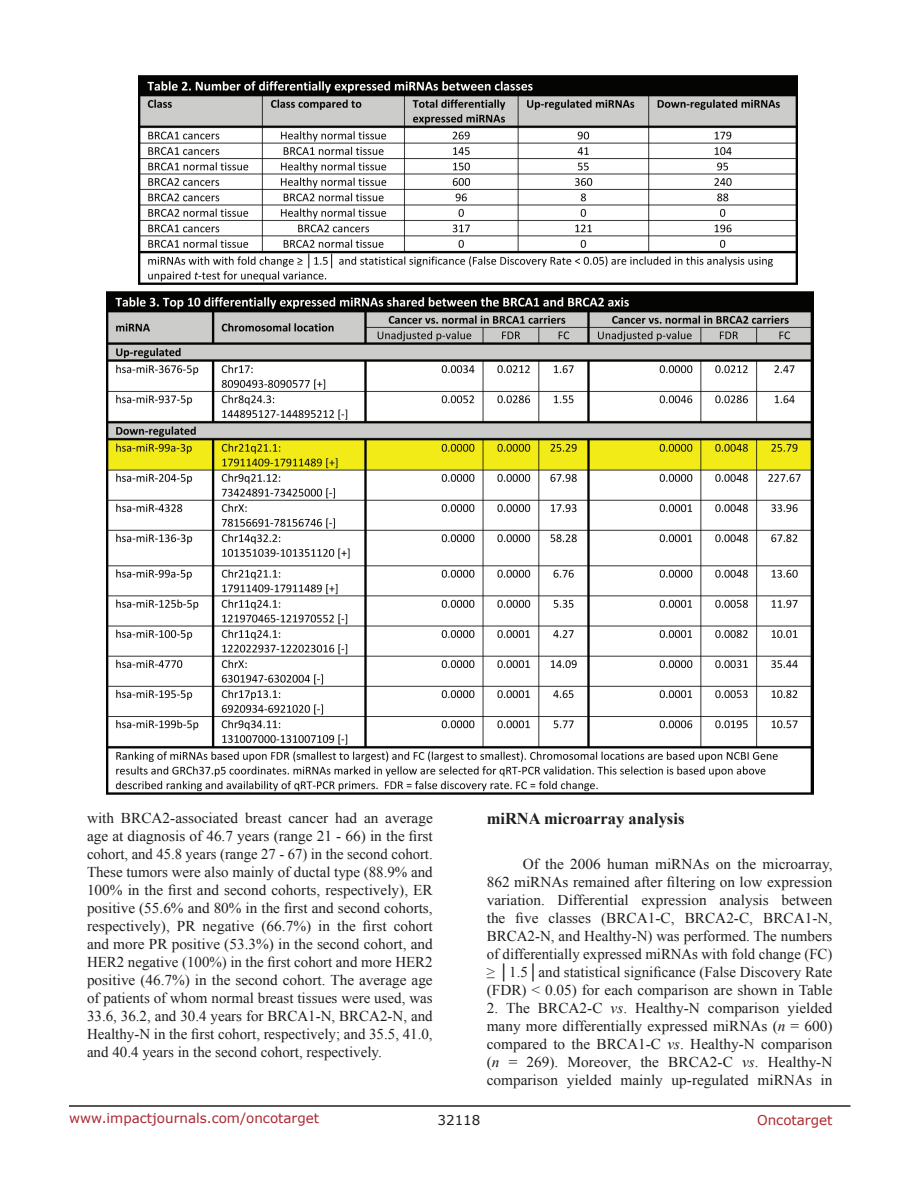
<style>
.page{position:relative;width:918px;height:1188px;background:#fff}
.page>*{position:absolute;margin:0;border:0;box-sizing:border-box;transform-origin:0 0}
.t1{font:700 16.5px "Times New Roman";color:#201d20}
.t2{font:15px/18px "Times New Roman";color:#201d20;text-align:justify}
.t3{font:13.5px "Verdana";color:#ac2830}
.t4{font:13.5px "Verdana";color:#201d20}
.s1{font-style:italic}
</style>
<div class="page">
<hr style="left:69px;top:1105px;width:781px;height:2px;background:#231f20">
<img style="left:139px;top:76px;width:658px;height:209px">
<img style="left:106px;top:292px;width:707px;height:503px">
<p class="t2" style="left:87px;top:809px;width:347px">with BRCA2-associated breast cancer had an average age at diagnosis of 46.7 years (range 21 - 66) in the first cohort, and 45.8 years (range 27 - 67) in the second cohort.<br>These tumors were also mainly of ductal type (88.9% and 100% in the first and second cohorts, respectively), ER positive (55.6% and 80% in the first and second cohorts, respectively), PR negative (66.7%) in the first cohort and more PR positive (53.3%) in the second cohort, and HER2 negative (100%) in the first cohort and more HER2 positive (46.7%) in the second cohort. The average age of patients of whom normal breast tissues were used, was 33.6, 36.2, and 30.4 years for BRCA1-N, BRCA2-N, and Healthy-N in the first cohort, respectively; and 35.5, 41.0, and 40.4 years in the second cohort, respectively.</p>
<p class="t1" style="left:487px;top:807px;width:199px">miRNA microarray analysis</p>
<p class="t2" style="left:487px;top:854px;width:347px;text-indent:36px">Of the 2006 human miRNAs on the microarray, 862 miRNAs remained after filtering on low expression variation. Differential expression analysis between the five classes (BRCA1-C, BRCA2-C, BRCA1-N, BRCA2-N, and Healthy-N) was performed. The numbers of differentially expressed miRNAs with fold change (FC) ≥ │1.5│and statistical significance (False Discovery Rate (FDR) &lt; 0.05) for each comparison are shown in Table</p>
<p class="t2" style="left:487px;top:998px;width:347px">2. The BRCA2-C <span class="s1">vs</span>. Healthy-N comparison yielded many more differentially expressed miRNAs (<span class="s1">n</span> = 600) compared to the BRCA1-C <span class="s1">vs</span>. Healthy-N comparison (<span class="s1">n</span> = 269). Moreover, the BRCA2-C <span class="s1">vs</span>. Healthy-N comparison yielded mainly up-regulated miRNAs in</p>
<p class="t3" style="left:69px;top:1109px;width:252px">www.impactjournals.com/oncotarget</p>
<p class="t4" style="left:438px;top:1111px;width:44px">32118</p>
<p class="t3" style="left:757px;top:1111px;width:77px">Oncotarget</p>
</div>
